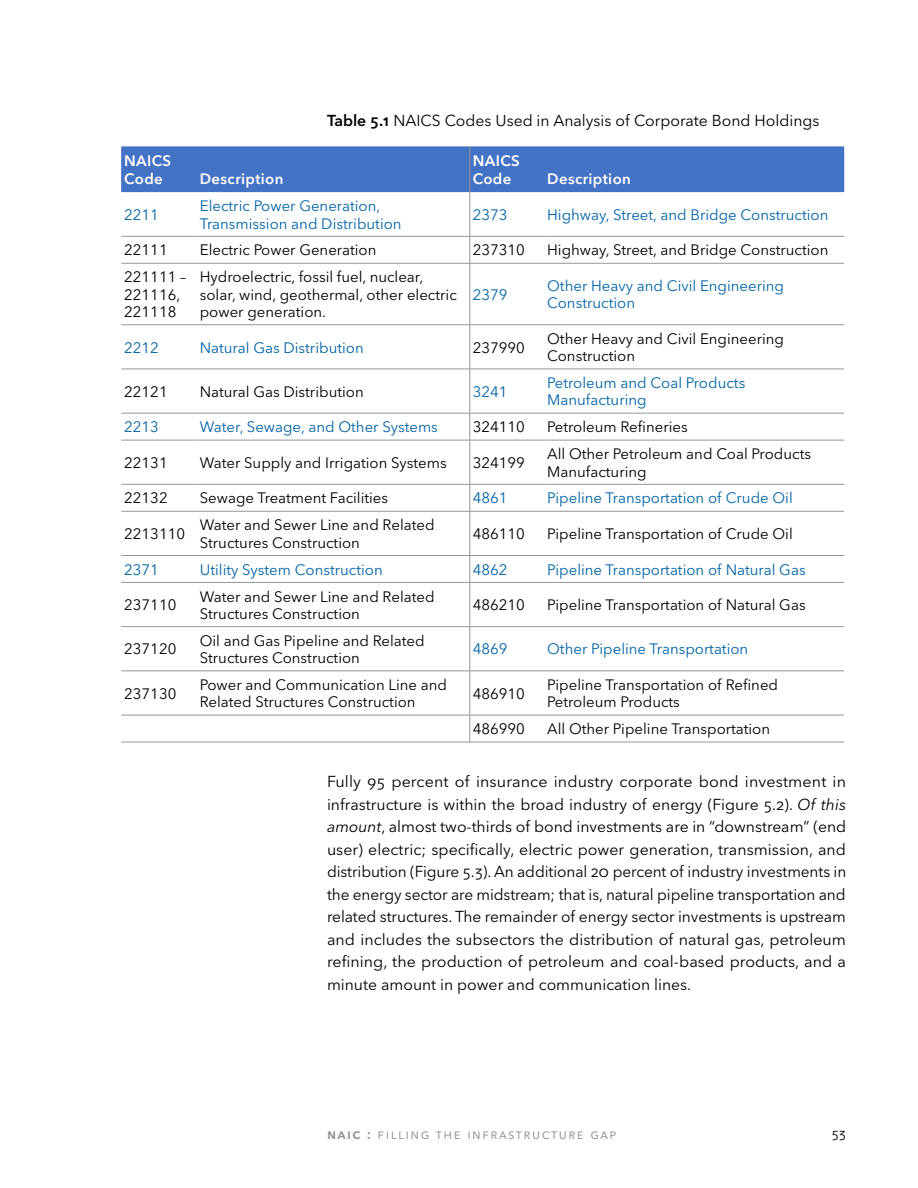
<style>
.page{position:relative;width:918px;height:1188px;background:#fff}
.page>*{position:absolute;margin:0;border:0;box-sizing:border-box;transform-origin:0 0}
.t1{font:15.75px/22.5px "Avenir Next LT Pro";color:#000;text-align:justify}
.t2{font:15px/17.2px "Avenir Next LT Pro";color:#000}
.t3{font:15px/17.2px "Avenir Next LT Pro";color:#0064a7}
.t4{font:600 15px/18px "Avenir Next LT Pro";letter-spacing:.025em;color:#fff}
.t5{font:14.25px "Avenir Next LT Pro";letter-spacing:.1em;color:#939598}
.t6{font:13.5px "Avenir Next LT Pro";color:#000}
.s1{font-weight:600}
.s2{font-style:italic}
</style>
<div class="page">
<div style="left:121px;top:146px;width:723px;height:46px;background:#4472c4"></div>
<hr style="left:121px;top:236px;width:79px;height:1px;background:#939598">
<hr style="left:200px;top:236px;width:270px;height:1px;background:#939598">
<hr style="left:470px;top:236px;width:77px;height:1px;background:#939598">
<hr style="left:547px;top:236px;width:297px;height:1px;background:#939598">
<hr style="left:121px;top:263px;width:79px;height:1px;background:#939598">
<hr style="left:200px;top:263px;width:270px;height:1px;background:#939598">
<hr style="left:470px;top:263px;width:77px;height:1px;background:#939598">
<hr style="left:547px;top:263px;width:297px;height:1px;background:#939598">
<hr style="left:121px;top:324px;width:79px;height:1px;background:#939598">
<hr style="left:200px;top:324px;width:270px;height:1px;background:#939598">
<hr style="left:470px;top:324px;width:77px;height:1px;background:#939598">
<hr style="left:547px;top:324px;width:297px;height:1px;background:#939598">
<hr style="left:121px;top:369px;width:79px;height:1px;background:#939598">
<hr style="left:200px;top:369px;width:270px;height:1px;background:#939598">
<hr style="left:470px;top:369px;width:77px;height:1px;background:#939598">
<hr style="left:547px;top:369px;width:297px;height:1px;background:#939598">
<hr style="left:121px;top:413px;width:79px;height:1px;background:#939598">
<hr style="left:200px;top:413px;width:270px;height:1px;background:#939598">
<hr style="left:470px;top:413px;width:77px;height:1px;background:#939598">
<hr style="left:547px;top:413px;width:297px;height:1px;background:#939598">
<hr style="left:121px;top:440px;width:79px;height:1px;background:#939598">
<hr style="left:200px;top:440px;width:270px;height:1px;background:#939598">
<hr style="left:470px;top:440px;width:77px;height:1px;background:#939598">
<hr style="left:547px;top:440px;width:297px;height:1px;background:#939598">
<hr style="left:121px;top:484px;width:79px;height:1px;background:#939598">
<hr style="left:200px;top:484px;width:270px;height:1px;background:#939598">
<hr style="left:470px;top:484px;width:77px;height:1px;background:#939598">
<hr style="left:547px;top:484px;width:297px;height:1px;background:#939598">
<hr style="left:121px;top:511px;width:79px;height:1px;background:#939598">
<hr style="left:200px;top:511px;width:270px;height:1px;background:#939598">
<hr style="left:470px;top:511px;width:77px;height:1px;background:#939598">
<hr style="left:547px;top:511px;width:297px;height:1px;background:#939598">
<hr style="left:121px;top:555px;width:79px;height:1px;background:#939598">
<hr style="left:200px;top:555px;width:270px;height:1px;background:#939598">
<hr style="left:470px;top:555px;width:77px;height:1px;background:#939598">
<hr style="left:547px;top:555px;width:297px;height:1px;background:#939598">
<hr style="left:121px;top:582px;width:79px;height:1px;background:#939598">
<hr style="left:200px;top:582px;width:270px;height:1px;background:#939598">
<hr style="left:470px;top:582px;width:77px;height:1px;background:#939598">
<hr style="left:547px;top:582px;width:297px;height:1px;background:#939598">
<hr style="left:121px;top:626px;width:79px;height:1px;background:#939598">
<hr style="left:200px;top:626px;width:270px;height:1px;background:#939598">
<hr style="left:470px;top:626px;width:77px;height:1px;background:#939598">
<hr style="left:547px;top:626px;width:297px;height:1px;background:#939598">
<hr style="left:121px;top:671px;width:79px;height:1px;background:#939598">
<hr style="left:200px;top:671px;width:270px;height:1px;background:#939598">
<hr style="left:470px;top:671px;width:77px;height:1px;background:#939598">
<hr style="left:547px;top:671px;width:297px;height:1px;background:#939598">
<hr style="left:121px;top:715px;width:79px;height:1px;background:#939598">
<hr style="left:200px;top:715px;width:270px;height:1px;background:#939598">
<hr style="left:470px;top:715px;width:77px;height:1px;background:#939598">
<hr style="left:547px;top:715px;width:297px;height:1px;background:#939598">
<hr style="left:470px;top:146px;width:1px;height:46px;background:#939598">
<hr style="left:470px;top:192px;width:1px;height:44px;background:#939598">
<svg style="left:470px;top:237px;width:1px;height:26px"></svg>
<hr style="left:470px;top:263px;width:1px;height:62px;background:#939598">
<hr style="left:470px;top:325px;width:1px;height:44px;background:#939598">
<hr style="left:470px;top:369px;width:1px;height:44px;background:#939598">
<svg style="left:470px;top:413px;width:1px;height:27px"></svg>
<hr style="left:470px;top:440px;width:1px;height:44px;background:#939598">
<svg style="left:470px;top:484px;width:1px;height:27px"></svg>
<hr style="left:470px;top:511px;width:1px;height:44px;background:#939598">
<svg style="left:470px;top:556px;width:1px;height:26px"></svg>
<hr style="left:470px;top:583px;width:1px;height:43px;background:#939598">
<hr style="left:470px;top:627px;width:1px;height:44px;background:#939598">
<hr style="left:470px;top:671px;width:1px;height:44px;background:#939598">
<svg style="left:470px;top:715px;width:1px;height:27px"></svg>
<hr style="left:121px;top:742px;width:79px;height:1px;background:#939598">
<hr style="left:200px;top:742px;width:270px;height:1px;background:#939598">
<hr style="left:470px;top:742px;width:77px;height:1px;background:#939598">
<hr style="left:547px;top:742px;width:297px;height:1px;background:#939598">
<p class="t4" style="left:124px;top:152px;width:49px">NAICS<br>Code</p>
<p class="t4" style="left:200px;top:170px;width:85px">Description</p>
<p class="t1" style="left:327px;top:109px;width:494px"><span class="s1">Table 5.1</span> NAICS Codes Used in Analysis of Corporate Bond Holdings</p>
<p class="t4" style="left:473px;top:152px;width:49px">NAICS<br>Code</p>
<p class="t4" style="left:547px;top:170px;width:85px">Description</p>
<p class="t3" style="left:124px;top:206px;width:36px">2211</p>
<p class="t3" style="left:200px;top:197px;width:203px">Electric Power Generation,<br>Transmission and Distribution</p>
<p class="t3" style="left:473px;top:206px;width:36px">2373</p>
<p class="t3" style="left:547px;top:206px;width:283px">Highway, Street, and Bridge Construction</p>
<p class="t2" style="left:124px;top:242px;width:45px">22111</p>
<p class="t2" style="left:200px;top:242px;width:178px">Electric Power Generation</p>
<p class="t2" style="left:473px;top:242px;width:54px">237310</p>
<p class="t2" style="left:547px;top:242px;width:283px">Highway, Street, and Bridge Construction</p>
<p class="t2" style="left:124px;top:269px;width:63px">221111 –<br>221116,<br>221118</p>
<p class="t2" style="left:200px;top:269px;width:259px">Hydroelectric, fossil fuel, nuclear, solar, wind, geothermal, other electric power generation.</p>
<p class="t3" style="left:473px;top:286px;width:36px">2379</p>
<p class="t3" style="left:547px;top:277px;width:238px">Other Heavy and Civil Engineering<br>Construction</p>
<p class="t3" style="left:124px;top:339px;width:36px">2212</p>
<p class="t3" style="left:200px;top:339px;width:165px">Natural Gas Distribution</p>
<p class="t2" style="left:473px;top:339px;width:54px">237990</p>
<p class="t2" style="left:547px;top:330px;width:238px">Other Heavy and Civil Engineering<br>Construction</p>
<p class="t2" style="left:124px;top:383px;width:45px">22121</p>
<p class="t2" style="left:200px;top:383px;width:165px">Natural Gas Distribution</p>
<p class="t3" style="left:473px;top:383px;width:36px">3241</p>
<p class="t3" style="left:547px;top:374px;width:200px">Petroleum and Coal Products<br>Manufacturing</p>
<p class="t3" style="left:124px;top:418px;width:36px">2213</p>
<p class="t3" style="left:200px;top:418px;width:240px">Water, Sewage, and Other Systems</p>
<p class="t2" style="left:473px;top:418px;width:54px">324110</p>
<p class="t2" style="left:547px;top:418px;width:142px">Petroleum Refineries</p>
<p class="t2" style="left:124px;top:454px;width:45px">22131</p>
<p class="t2" style="left:200px;top:454px;width:248px">Water Supply and Irrigation Systems</p>
<p class="t2" style="left:473px;top:454px;width:54px">324199</p>
<p class="t2" style="left:547px;top:445px;width:265px">All Other Petroleum and Coal Products<br>Manufacturing</p>
<p class="t2" style="left:124px;top:490px;width:45px">22132</p>
<p class="t2" style="left:200px;top:490px;width:190px">Sewage Treatment Facilities</p>
<p class="t3" style="left:473px;top:490px;width:36px">4861</p>
<p class="t3" style="left:547px;top:490px;width:247px">Pipeline Transportation of Crude Oil</p>
<p class="t2" style="left:124px;top:525px;width:62px">2213110</p>
<p class="t2" style="left:200px;top:517px;width:236px">Water and Sewer Line and Related<br>Structures Construction</p>
<p class="t2" style="left:473px;top:525px;width:54px">486110</p>
<p class="t2" style="left:547px;top:525px;width:247px">Pipeline Transportation of Crude Oil</p>
<p class="t3" style="left:124px;top:561px;width:36px">2371</p>
<p class="t3" style="left:200px;top:561px;width:185px">Utility System Construction</p>
<p class="t3" style="left:473px;top:561px;width:36px">4862</p>
<p class="t3" style="left:547px;top:561px;width:260px">Pipeline Transportation of Natural Gas</p>
<p class="t2" style="left:124px;top:596px;width:54px">237110</p>
<p class="t2" style="left:200px;top:588px;width:236px">Water and Sewer Line and Related<br>Structures Construction</p>
<p class="t2" style="left:473px;top:596px;width:54px">486210</p>
<p class="t2" style="left:547px;top:596px;width:260px">Pipeline Transportation of Natural Gas</p>
<p class="t2" style="left:124px;top:641px;width:54px">237120</p>
<p class="t2" style="left:200px;top:632px;width:226px">Oil and Gas Pipeline and Related<br>Structures Construction</p>
<p class="t3" style="left:473px;top:641px;width:36px">4869</p>
<p class="t3" style="left:547px;top:641px;width:203px">Other Pipeline Transportation</p>
<p class="t2" style="left:124px;top:685px;width:54px">237130</p>
<p class="t2" style="left:200px;top:676px;width:249px">Power and Communication Line and<br>Related Structures Construction</p>
<p class="t2" style="left:473px;top:685px;width:54px">486910</p>
<p class="t2" style="left:547px;top:676px;width:232px">Pipeline Transportation of Refined<br>Petroleum Products</p>
<p class="t2" style="left:473px;top:720px;width:54px">486990</p>
<p class="t2" style="left:547px;top:720px;width:224px">All Other Pipeline Transportation</p>
<p class="t1" style="left:327px;top:771px;width:521px">Fully 95 percent of insurance industry corporate bond investment in infrastructure is within the broad industry of energy (Figure 5.2). <span class="s2">Of this amount</span>, almost two-thirds of bond investments are in “downstream” (end user) electric; specifically, electric power generation, transmission, and distribution (Figure 5.3). An additional 20 percent of industry investments in the energy sector are midstream; that is, natural pipeline transportation and related structures. The remainder of energy sector investments is upstream and includes the subsectors the distribution of natural gas, petroleum refining, the production of petroleum and coal-based products, and a minute amount in power and communication lines.</p>
<p class="t5" style="left:327px;top:1125px;width:291px"><span class="s1">Naic :</span> filling the I nfrastructure gap</p>
<p class="t6" style="left:832px;top:1125px;width:16px">53</p>
</div>
